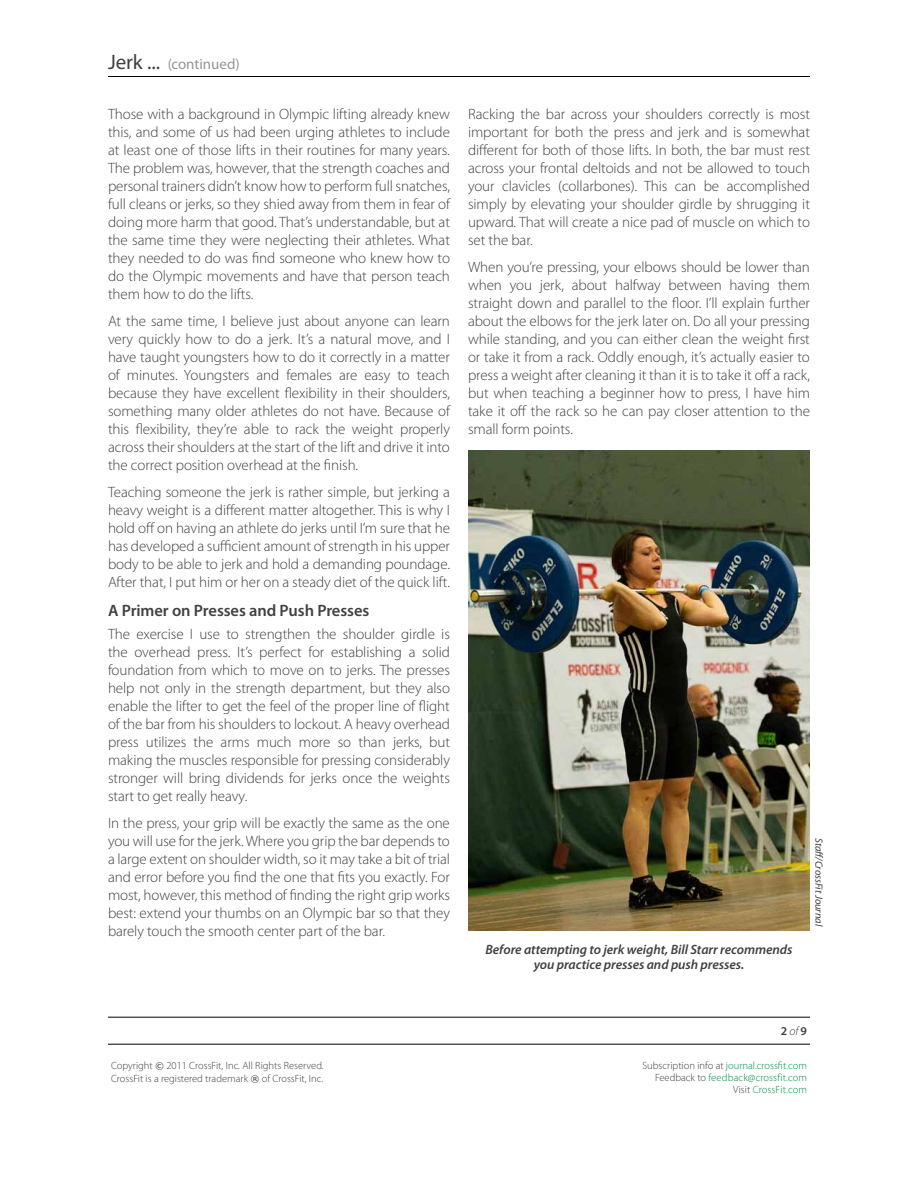
<style>
.page{position:relative;width:918px;height:1188px;background:#fff}
.page>*{position:absolute;margin:0;border:0;box-sizing:border-box;transform-origin:0 0}
.t1{font:600 16.5px "Myriad Pro";letter-spacing:-.005em;color:#414042}
.t2{font:300 15px/18px "Myriad Pro";letter-spacing:-.005em;color:#414042;text-align:justify}
.t3{font:15px "Myriad Pro";letter-spacing:-.005em;color:#939598}
.t4{font:italic 600 13.5px/15px "Myriad Pro";letter-spacing:-.005em;color:#414042;text-align:center}
.t5{font:600 12px "Myriad Pro";color:#414042}
.t6{font:300 10.5px/12.6px "Myriad Pro";color:#414042}
.t7{font:300 10.5px/12px "Myriad Pro";color:#008d49;text-align:right}
.t8{font:italic 10.5px "Myriad Pro";letter-spacing:-.005em;color:#414042}
.s1{font-size:21px;color:#414042}
.s2{font-weight:300;font-style:italic}
.s3{font-family:"Verdana";font-weight:400;font-size:9px}
.s4{color:#414042}
</style>
<div class="page">
<hr style="left:108px;top:76px;width:702px;height:1px;background:#000">
<hr style="left:108px;top:1017px;width:702px;height:1px;background:#000">
<hr style="left:108px;top:1044px;width:702px;height:1px;background:#000">
<img style="left:468px;top:450px;width:342px;height:480px">
<p class="t3" style="left:108px;top:56px;width:133px"><span class="s1">Jerk ...</span> (continued)</p>
<p class="t2" style="left:108px;top:106px;width:344px">Those with a background in Olympic lifting already knew this, and some of us had been urging athletes to include at least one of those lifts in their routines for many years.<br>The problem was, however, that the strength coaches and personal trainers didn’t know how to perform full snatches, full cleans or jerks, so they shied away from them in fear of doing more harm that good. That’s understandable, but at the same time they were neglecting their athletes. What they needed to do was find someone who knew how to do the Olympic movements and have that person teach them how to do the lifts.</p>
<p class="t2" style="left:108px;top:313px;width:344px">At the same time, I believe just about anyone can learn very quickly how to do a jerk. It’s a natural move, and I have taught youngsters how to do it correctly in a matter of minutes. Youngsters and females are easy to teach because they have excellent flexibility in their shoulders, something many older athletes do not have. Because of this flexibility, they’re able to rack the weight properly across their shoulders at the start of the lift and drive it into the correct position overhead at the finish.</p>
<p class="t2" style="left:108px;top:484px;width:344px">Teaching someone the jerk is rather simple, but jerking a heavy weight is a different matter altogether. This is why I hold off on having an athlete do jerks until I’m sure that he has developed a sufficient amount of strength in his upper body to be able to jerk and hold a demanding poundage.<br>After that, I put him or her on a steady diet of the quick lift.</p>
<p class="t1" style="left:108px;top:601px;width:263px">A Primer on Presses and Push Presses</p>
<p class="t2" style="left:108px;top:625px;width:344px">The exercise I use to strengthen the shoulder girdle is the overhead press. It’s perfect for establishing a solid foundation from which to move on to jerks. The presses help not only in the strength department, but they also enable the lifter to get the feel of the proper line of flight of the bar from his shoulders to lockout. A heavy overhead press utilizes the arms much more so than jerks, but making the muscles responsible for pressing considerably stronger will bring dividends for jerks once the weights start to get really heavy.</p>
<p class="t2" style="left:108px;top:814px;width:344px">In the press, your grip will be exactly the same as the one you will use for the jerk. Where you grip the bar depends to a large extent on shoulder width, so it may take a bit of trial and error before you find the one that fits you exactly. For most, however, this method of finding the right grip works best: extend your thumbs on an Olympic bar so that they barely touch the smooth center part of the bar.</p>
<p class="t2" style="left:468px;top:106px;width:344px">Racking the bar across your shoulders correctly is most important for both the press and jerk and is somewhat different for both of those lifts. In both, the bar must rest across your frontal deltoids and not be allowed to touch your clavicles (collarbones). This can be accomplished simply by elevating your shoulder girdle by shrugging it upward. That will create a nice pad of muscle on which to set the bar.</p>
<p class="t2" style="left:468px;top:259px;width:344px">When you’re pressing, your elbows should be lower than when you jerk, about halfway between having them straight down and parallel to the floor. I’ll explain further about the elbows for the jerk later on. Do all your pressing while standing, and you can either clean the weight first or take it from a rack. Oddly enough, it’s actually easier to press a weight after cleaning it than it is to take it off a rack, but when teaching a beginner how to press, I have him take it off the rack so he can pay closer attention to the small form points.</p>
<p class="t4" style="left:486px;top:942px;width:308px">Before attempting to jerk weight, Bill Starr recommends you practice presses and push presses.</p>
<p class="t8" style="left:825px;top:838px;width:90px;rotate:90deg">Staff/CrossFit Journal</p>
<p class="t5" style="left:781px;top:1024px;width:28px">2 <span class="s2">of</span> 9</p>
<p class="t6" style="left:111px;top:1060px;width:214px">Copyright <span class="s3">©</span> 2011 CrossFit, Inc. All Rights Reserved.<br>CrossFit is a registered trademark <span class="s3">®</span> of CrossFit, Inc.</p>
<p class="t7" style="left:642px;top:1060px;width:166px"><span class="s4">Subscription info at</span> journal.crossfit.com<br><span class="s4">Feedback to</span> feedback@crossfit.com<br><span class="s4">Visit</span> CrossFit.com</p>
</div>
